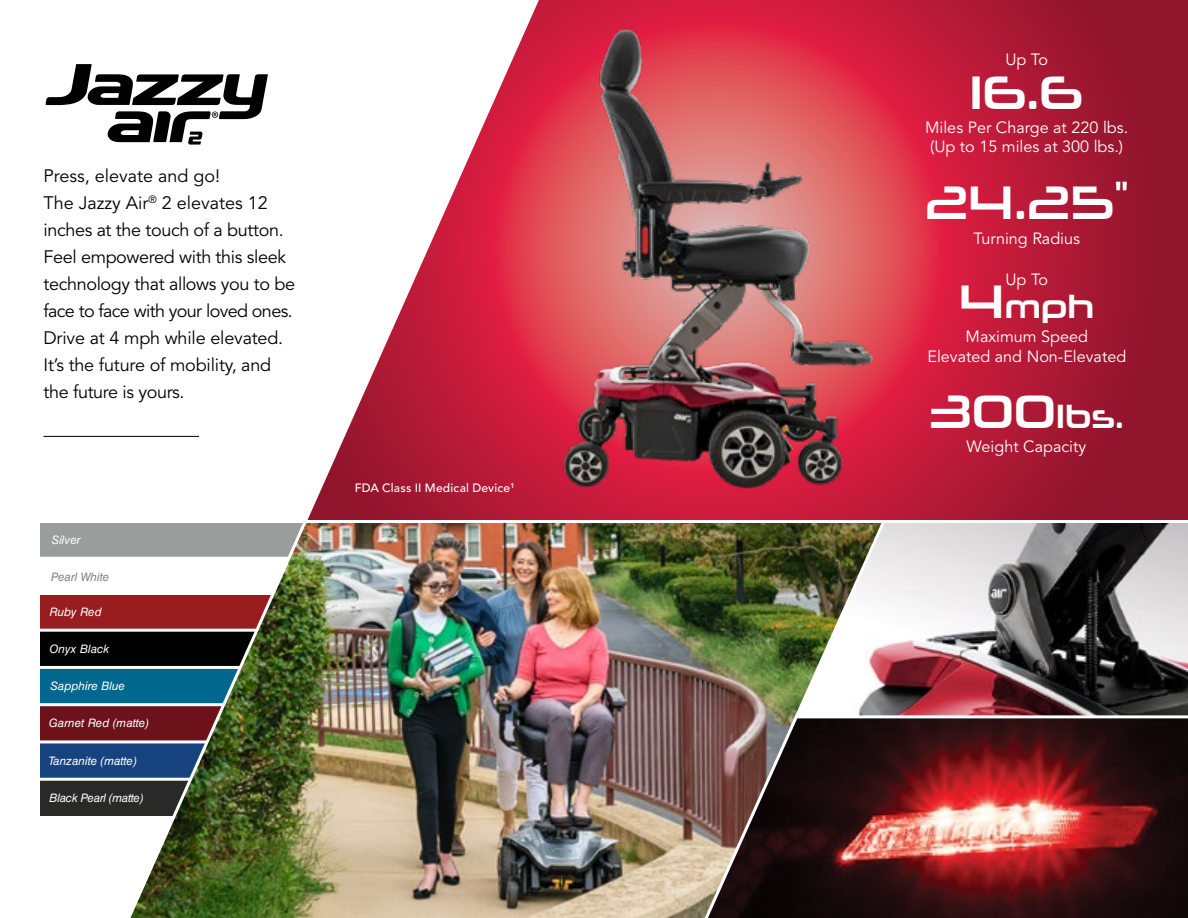
<style>
.page{position:relative;width:1188px;height:918px;background:#fff}
.page>*{position:absolute;margin:0;border:0;box-sizing:border-box;transform-origin:0 0}
.t1{font:47.25px "Neuropolitical Rg";color:#fff}
.t2{font:32.4px "Neuropolitical Rg";color:#fff}
.t3{font:18px/27px "Avenir LT Std";letter-spacing:-.02em;color:#000}
.t4{font:16.2px/19.5px "Avenir LT Std";color:#fff;text-align:center}
.t5{font:500 12px "Avenir LT Std";letter-spacing:.02em;color:#fff}
.t6{font:italic 11.7px "Helvetica LT Std";color:#fff}
.t7{font:italic 11.7px "Helvetica LT Std";letter-spacing:-.025em;color:#fff}
.t8{font:italic 11.7px "Helvetica LT Std";color:#808285}
.s1{font-size:47.25px}
</style>
<div class="page">
<div style="left:40px;top:779px;width:163px;height:37px;background:#292928"></div>
<div style="left:40px;top:742px;width:177px;height:37px;background:#16437e"></div>
<div style="left:40px;top:705px;width:184px;height:37px;background:#6d121a"></div>
<div style="left:40px;top:668px;width:213px;height:36px;background:#00678f"></div>
<div style="left:40px;top:630px;width:239px;height:37px;background:#000101"></div>
<div style="left:40px;top:593px;width:259px;height:37px;background:#991c1f"></div>
<hr style="left:33px;top:592px;width:256px;height:3px;background:#fff">
<hr style="left:33px;top:629px;width:256px;height:3px;background:#fff">
<hr style="left:33px;top:666px;width:216px;height:3px;background:#fff">
<hr style="left:33px;top:703px;width:199px;height:3px;background:#fff">
<hr style="left:33px;top:740px;width:184px;height:3px;background:#fff">
<hr style="left:33px;top:778px;width:167px;height:3px;background:#fff">
<div style="left:40px;top:522px;width:283px;height:36px;background:#999d9c"></div>
<hr style="left:16px;top:557px;width:291px;height:3px;background:#fff">
<img style="left:905px;top:523px;width:283px;height:192px">
<img style="left:905px;top:718px;width:283px;height:200px">
<img style="left:549px;top:523px;width:141px;height:395px">
<img style="left:690px;top:523px;width:199px;height:395px">
<svg style="left:549px;top:0;width:639px;height:520px;background:#b41a36"></svg>
<img style="left:552px;top:16px;width:333px;height:485px">
<img style="left:112px;top:0;width:437px;height:918px">
<hr style="left:44px;top:436px;width:155px;height:1px;background:#000">
<svg style="left:46px;top:64px;width:222px;height:81px"></svg>
<hr style="left:16px;top:520px;width:1172px;height:3px;background:#fff">
<hr style="left:796px;top:715px;width:392px;height:3px;background:#fff">
<div style="left:1174px;top:15px;width:14px;height:505px;background:#90142c"></div>
<p class="t3" style="left:44px;top:163px;width:253px">Press, elevate and go!<br>The Jazzy Air<sup>®</sup> 2 elevates 12 inches at the touch of a button.<br>Feel empowered with this sleek technology that allows you to be face to face with your loved ones.<br>Drive at 4 mph while elevated.<br>It’s the future of mobility, and the future is yours.</p>
<p class="t6" style="left:52px;top:533px;width:31px">Silver</p>
<p class="t8" style="left:51px;top:570px;width:60px">Pearl White</p>
<p class="t6" style="left:49px;top:605px;width:54px">Ruby Red</p>
<p class="t6" style="left:50px;top:642px;width:61px">Onyx Black</p>
<p class="t6" style="left:50px;top:680px;width:77px">Sapphire Blue</p>
<p class="t6" style="left:49px;top:716px;width:102px">Garnet Red (matte)</p>
<p class="t6" style="left:49px;top:754px;width:90px">Tanzanite (matte)</p>
<p class="t7" style="left:49px;top:791px;width:96px">Black Pearl (matte)</p>
<p class="t5" style="left:355px;top:481px;width:161px">FDA Class II Medical Device<sup>1</sup></p>
<p class="t4" style="left:1005px;top:51px;width:44px">Up To</p>
<h1 class="t1" style="left:970px;top:62px;width:116px">16.6</h1>
<p class="t4" style="left:925px;top:118px;width:205px">Miles Per Charge at 220 lbs. (Up to 15 miles at 300 lbs.)</p>
<h1 class="t1" style="left:925px;top:173px;width:205px">24.25<sup>"</sup></h1>
<p class="t4" style="left:974px;top:229px;width:108px">Turning Radius</p>
<p class="t4" style="left:1006px;top:271px;width:44px">Up To</p>
<h2 class="t2" style="left:959px;top:287px;width:137px"><span class="s1">4</span>mph</h2>
<p class="t4" style="left:927px;top:327px;width:200px">Maximum Speed<br>Elevated and Non-Elevated</p>
<h2 class="t2" style="left:929px;top:396px;width:196px"><span class="s1">300</span>lbs.</h2>
<p class="t4" style="left:967px;top:437px;width:121px">Weight Capacity</p>
</div>
